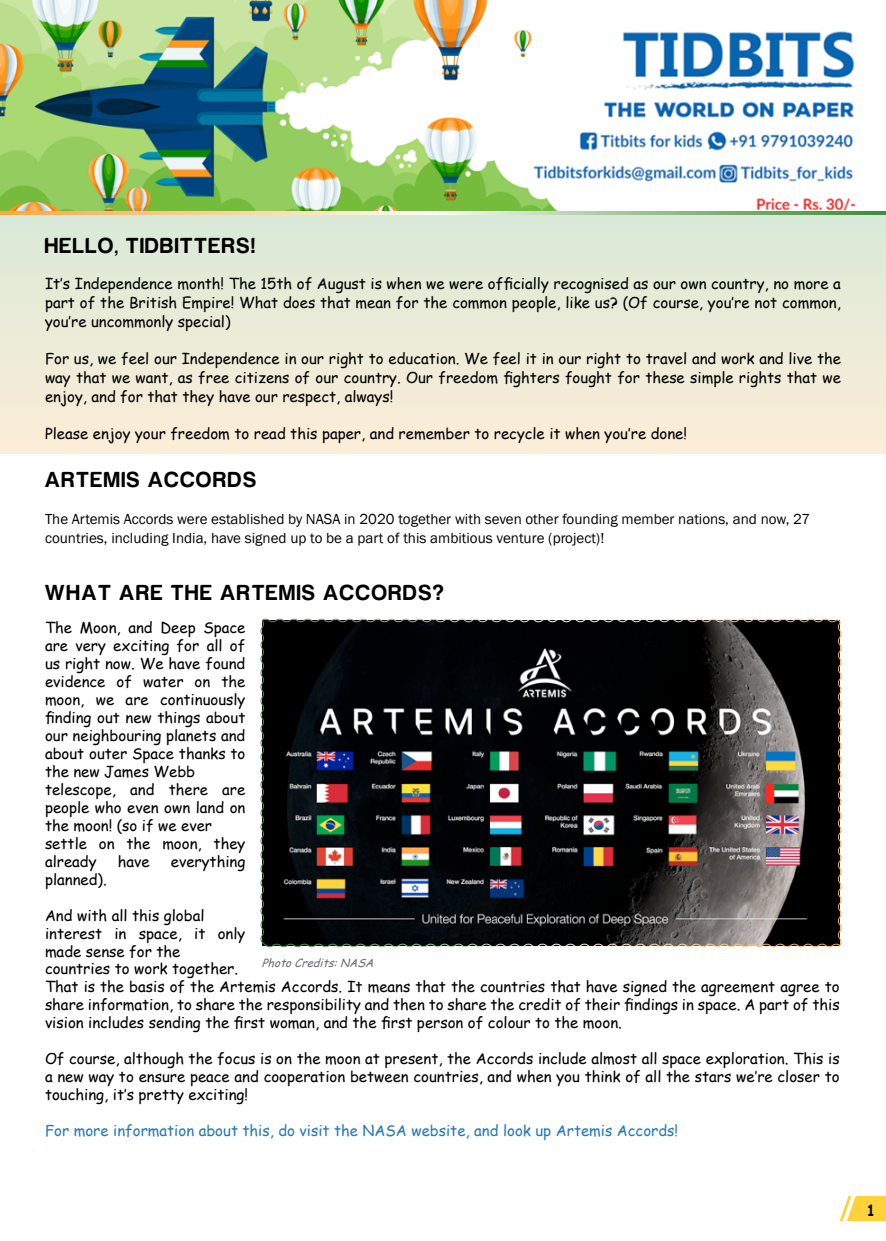
<style>
.page{position:relative;width:886px;height:1241px;background:#fff}
.page>*{position:absolute;margin:0;border:0;box-sizing:border-box;transform-origin:0 0}
.t1{font:22.5px "Harabara";letter-spacing:.075em;color:#000}
.t2{font:15px/18px "Comic Sans MS";color:#000;text-align:justify}
.t3{font:15px/18.8px "Franklin Gothic";color:#000}
.t4{font:15px "Comic Sans MS";color:#297aba}
.t5{font:700 15px "Comic Sans MS";color:#000}
.t6{font:italic 11.25px "Comic Sans MS";color:#6d6e71}
</style>
<div class="page">
<svg style="left:840px;top:1196px;width:46px;height:24px"></svg>
<div style="left:0;top:211px;width:886px;height:243px;background:linear-gradient(to bottom,#d9e9d8,#fdedd8)"></div>
<img style="left:0;top:0;width:856px;height:211px">
<svg style="left:0;top:211px;width:886px;height:3px;background:#c9c895"></svg>
<svg style="left:260px;top:618px;width:582px;height:330px;background:#2b2a2a"></svg>
<h1 class="t1" style="left:45px;top:233px;width:211px">HELLO, TIDBITTERS!</h1>
<p class="t2" style="left:45px;top:274px;width:797px;line-height:18.8px">It’s Independence month! The 15th of August is when we were officially recognised as our own country, no more a part of the British Empire! What does that mean for the common people, like us? (Of course, you’re not common, you’re uncommonly special)</p>
<p class="t2" style="left:45px;top:349px;width:797px;line-height:18.8px">For us, we feel our Independence in our right to education. We feel it in our right to travel and work and live the way that we want, as free citizens of our country. Our freedom fighters fought for these simple rights that we enjoy, and for that they have our respect, always!</p>
<p class="t2" style="left:45px;top:424px;width:643px">Please enjoy your freedom to read this paper, and remember to recycle it when you’re done!</p>
<h1 class="t1" style="left:45px;top:468px;width:213px">ARTEMIS ACCORDS</h1>
<p class="t3" style="left:45px;top:509px;width:767px">The Artemis Accords were established by NASA in 2020 together with seven other founding member nations, and now, 27 countries, including India, have signed up to be a part of this ambitious venture (project)!</p>
<h1 class="t1" style="left:45px;top:581px;width:38px">WHAT</h1>
<h1 class="t1" style="left:120px;top:581px;width:325px">ARE THE ARTEMIS ACCORDS?</h1>
<p class="t2" style="left:45px;top:617px;width:202px;text-align:left">The Moon, and Deep Space are very exciting for all of us right now. We have found evidence of water on the moon, we are continuously finding out new things about our neighbouring planets and about outer Space thanks to the new James Webb telescope, and there are people who even own land on the moon! (so if we ever settle on the moon, they already</p>
<p class="t2" style="left:118px;top:851px;width:33px">have</p>
<p class="t2" style="left:171px;top:851px;width:76px">everything</p>
<p class="t2" style="left:45px;top:869px;width:63px">planned).</p>
<p class="t2" style="left:45px;top:905px;width:796px;text-align:left">And with all this global<br>interest in space, it only<br>made sense for the<br>countries to work together.<br>That is the basis of the Artemis Accords. It means that the countries that have signed the agreement agree to share information, to share the responsibility and then to share the credit of their findings in space. A part of this vision includes sending the first woman, and the first person of colour to the moon.</p>
<p class="t2" style="left:45px;top:1049px;width:796px">Of course, although the focus is on the moon at present, the Accords include almost all space exploration. This is a new way to ensure peace and cooperation between countries, and when you think of all the stars we’re closer to touching, it’s pretty exciting!</p>
<p class="t4" style="left:45px;top:1119px;width:634px">For more information about this, do visit the NASA website, and look up Artemis Accords!</p>
<p class="t6" style="left:262px;top:954px;width:117px">PhotoCredits:NASA</p>
<p class="t5" style="left:866px;top:1198px;width:11px">1</p>
</div>
